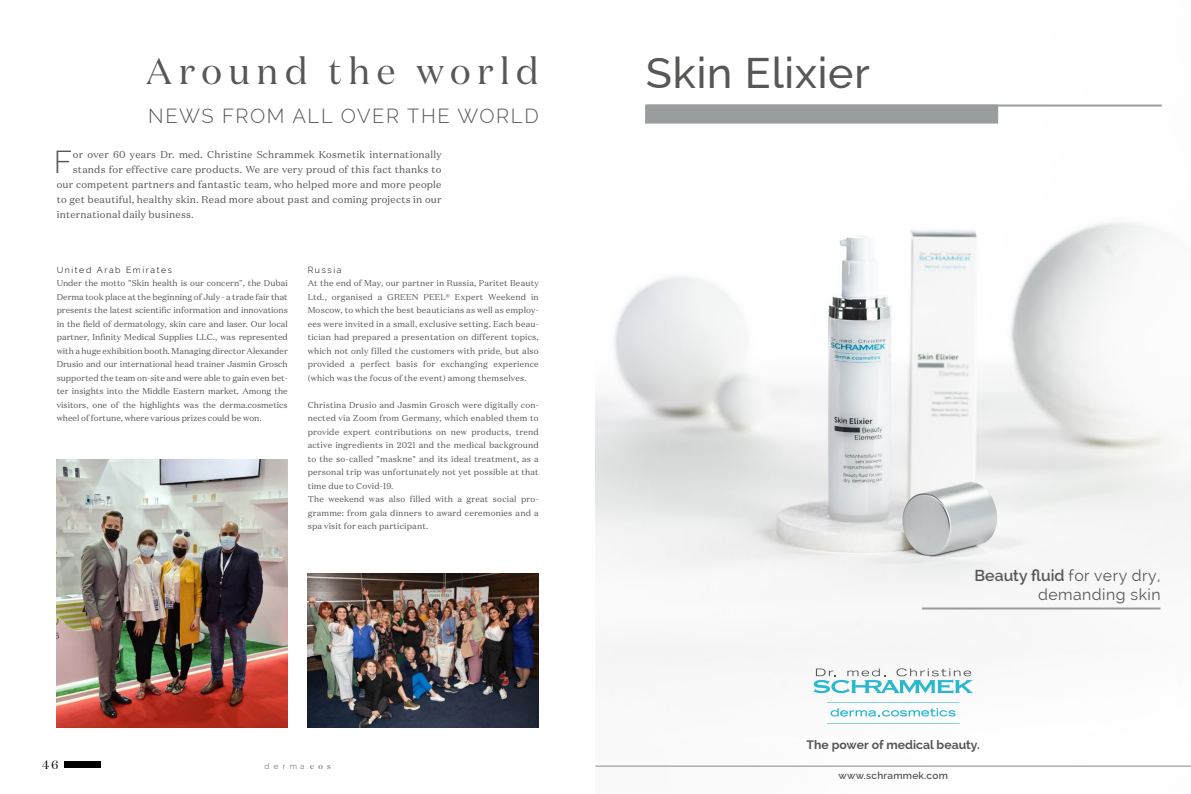
<style>
.page{position:relative;width:1191px;height:794px;background:#fff}
.page>*{position:absolute;margin:0;border:0;box-sizing:border-box;transform-origin:0 0}
.t1{font:500 42.8px "Raleway";letter-spacing:.02em;color:#575756}
.t2{font:37px "Domaine Display";letter-spacing:.18em;color:#575756}
.t3{font:300 31.1px "Raleway";color:#575756}
.t4{font:300 20px "Raleway";letter-spacing:.08em;color:#575756}
.t5{font:15.8px/19px "Raleway";letter-spacing:.03em;color:#575756;text-align:right}
.t6{font:700 12.2px "Raleway";color:#575756}
.t7{font:12px "Domaine Display Test";color:#000}
.t8{font:10px "Domaine Text";letter-spacing:.02em;color:#575756}
.t9{font:600 10px "Raleway";letter-spacing:.025em;color:#575756}
.t10{font:300 8.7px "Raleway";letter-spacing:.19em;color:#000}
.t11{font:8.5px/13.5px "Domaine Text";letter-spacing:.02em;color:#575756;text-align:justify}
.t12{font:300 8px "Raleway";letter-spacing:.53em;color:#575756}
.s1{font-family:"Domaine Display Test";font-weight:400}
.s2{font-weight:600}
</style>
<div class="page">
<div style="left:64px;top:761px;width:37px;height:6px;background:#000"></div>
<img style="left:595px;top:104px;width:596px;height:663px">
<hr style="left:827px;top:702px;width:132px;height:1px;background:#29b8ce">
<hr style="left:827px;top:723px;width:132px;height:1px;background:#29b8ce">
<svg style="left:830px;top:708px;width:125px;height:8px"></svg>
<svg style="left:813px;top:668px;width:159px;height:25px"></svg>
<hr style="left:595px;top:765px;width:596px;height:1px;background:#878787">
<hr style="left:922px;top:607px;width:238px;height:2px;background:#999d9e">
<div style="left:645px;top:105px;width:353px;height:19px;background:#999d9e;border:2px solid #999d9e"></div>
<hr style="left:647px;top:105px;width:514px;height:2px;background:#999d9e">
<img style="left:57px;top:459px;width:231px;height:268px">
<img style="left:308px;top:573px;width:231px;height:154px">
<h2 class="t2" style="left:146px;top:48px;width:394px">Around the world</h2>
<h3 class="t4" style="left:148px;top:105px;width:392px">NEWS FROM ALL OVER THE WORLD</h3>
<h3 class="t3" style="left:54px;top:143px;width:20px">F</h3>
<p class="t8" style="left:73px;top:148px;width:370px">or over 60 years Dr. med. Christine Schrammek Kosmetik internationally</p>
<p class="t8" style="left:73px;top:163px;width:370px">stands for effective care products. We are very proud of this fact thanks to</p>
<p class="t8" style="left:57px;top:178px;width:386px">our competent partners and fantastic team, who helped more and more people</p>
<p class="t8" style="left:57px;top:193px;width:386px">to get beautiful, healthy skin. Read more about past and coming projects in our</p>
<p class="t8" style="left:57px;top:208px;width:138px">international daily business.</p>
<p class="t10" style="left:57px;top:265px;width:117px">United Arab Emirates</p>
<p class="t11" style="left:57px;top:276px;width:233px">Under the motto "Skin health is our concern", the Dubai Derma took place at the beginning of July - a trade fair that presents the latest scientific information and innovations in the field of dermatology, skin care and laser. Our local partner, Infinity Medical Supplies LLC., was represented with a huge exhibition booth. Managing director Alexander Drusio and our international head trainer Jasmin Grosch supported the team on-site and were able to gain even bet&shy;ter insights into the Middle Eastern market. Among the visitors, one of the highlights was the derma.cosmetics wheel of fortune, where various prizes could be won.</p>
<p class="t10" style="left:308px;top:265px;width:35px">Russia</p>
<p class="t11" style="left:308px;top:276px;width:233px">At the end of May, our partner in Russia, Paritet Beauty Ltd., organised a GREEN PEEL® Expert Weekend in Moscow, to which the best beauticians as well as employ&shy;ees were invited in a small, exclusive setting. Each beau&shy;tician had prepared a presentation on different topics, which not only filled the customers with pride, but also provided a perfect basis for exchanging experience (which was the focus of the event) among themselves.</p>
<p class="t11" style="left:308px;top:398px;width:233px;text-align:left">Christina Drusio and Jasmin Grosch were digitally con&shy;nected via Zoom from Germany, which enabled them to provide expert contributions on new products, trend active ingredients in 2021 and the medical background to the so-called "maskne" and its ideal treatment, as a personal trip was unfortunately not yet possible at that time due to Covid-19.<br>The weekend was also filled with a great social pro&shy;gramme: from gala dinners to award ceremonies and a spa visit for each participant.</p>
<h3 class="t7" style="left:42px;top:757px;width:17px">46</h3>
<p class="t12" style="left:265px;top:762px;width:68px">derma.<span class="s1">cos</span></p>
<h1 class="t1" style="left:646px;top:48px;width:226px">Skin Elixier</h1>
<h3 class="t5" style="left:974px;top:565px;width:187px"><span class="s2">Beauty fluid</span> for very dry, demanding skin</h3>
<h3 class="t6" style="left:806px;top:737px;width:175px">The power of medical beauty.</h3>
<p class="t9" style="left:838px;top:769px;width:111px">www.schrammek.com</p>
</div>
